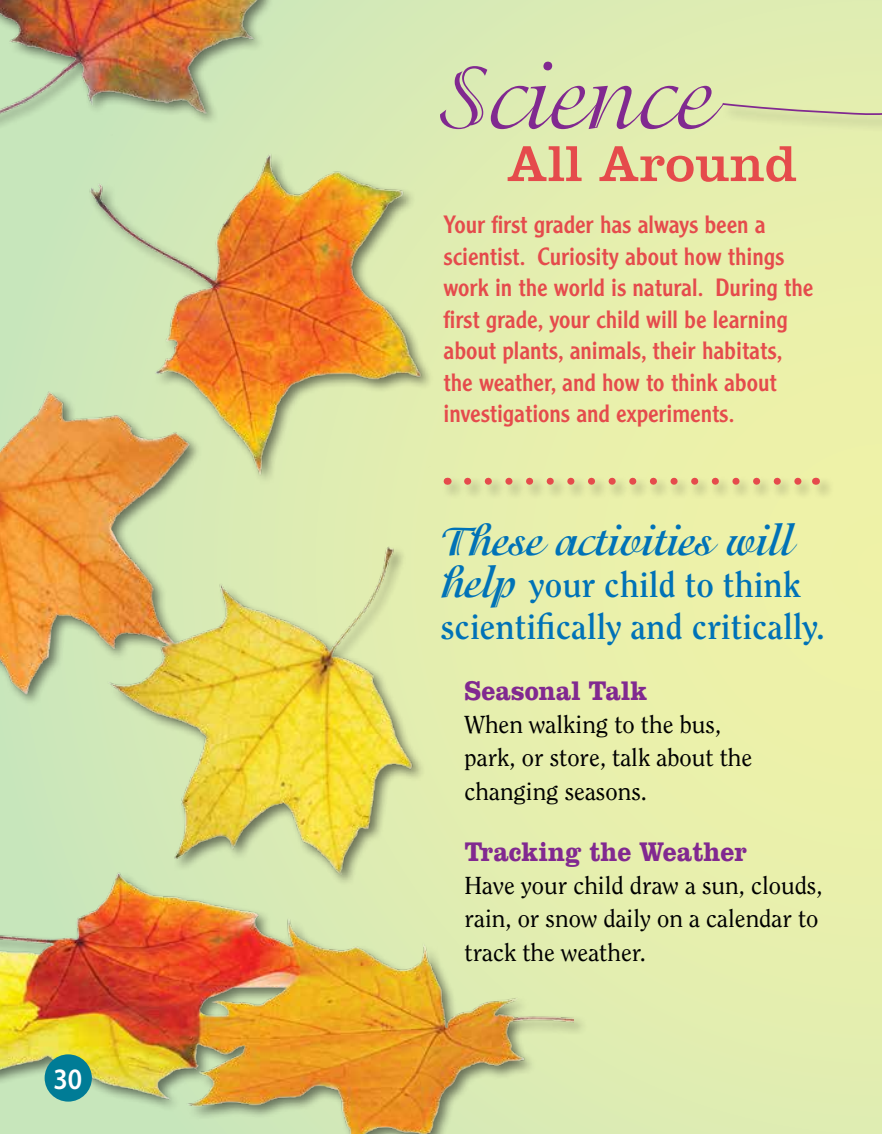
<style>
.page{position:relative;width:882px;height:1134px;background:#e9f0ac}
.page>*{position:absolute;margin:0;border:0;box-sizing:border-box;transform-origin:0 0}
.t1{font:96.25px "Isadora Std";color:#812990}
.t2{font:52.5px "Clarendon LT Std";color:#e54b4c}
.t3{font:700 43.75px "Isadora Std";color:#0072b7}
.t4{font:700 35px/42px "Clearface Std";color:#0072b7}
.t5{font:600 29.75px "Myriad Pro";color:#fff;scale:.9 1}
.t6{font:700 28px "Clarendon LT Std";color:#812990;scale:.9 1}
.t7{font:24.5px/31.5px "Clearface Gothic LT Std";color:#e54b4c}
.t8{font:24.5px/33.2px "Clearface Std";color:#000}
.s1{font-family:"Isadora Std";font-size:43.75px}
</style>
<div class="page">
<img style="left:0;top:0;width:574px;height:1134px">
<div style="left:721px;top:61px;width:161px;height:70px;background:#e2edb0"></div>
<svg style="left:722px;top:103px;width:160px;height:12px"></svg>
<div style="left:442px;top:476px;width:393px;height:24px;background:#000;opacity:.4"></div>
<svg style="left:468px;top:478px;width:337px;height:7px"></svg>
<div style="left:45px;top:1054px;width:47px;height:48px;background:#007c96;border-radius:50%"></div>
<p class="t5" style="left:53px;top:1062px;width:33px">30</p>
<h1 class="t1" style="left:444px;top:44px;width:272px">Science</h1>
<h2 class="t2" style="left:507px;top:133px;width:292px">All Around</h2>
<p class="t7" style="left:444px;top:208px;width:371px">Your first grader has always been a scientist. Curiosity about how things work in the world is natural. During the first grade, your child will be learning about plants, animals, their habitats, the weather, and how to think about investigations and experiments.</p>
<h3 class="t3" style="left:441px;top:516px;width:353px">These activities will</h3>
<h3 class="t4" style="left:441px;top:564px;width:385px"><span class="s1">help</span> your child to think scientifically and critically.</h3>
<p class="t6" style="left:465px;top:674px;width:205px">Seasonal Talk</p>
<p class="t8" style="left:465px;top:708px;width:289px">When walking to the bus, park, or store, talk about the changing seasons.</p>
<p class="t6" style="left:465px;top:835px;width:315px">Tracking the Weather</p>
<p class="t8" style="left:465px;top:869px;width:359px">Have your child draw a sun, clouds, rain, or snow daily on a calendar to track the weather.</p>
</div>
